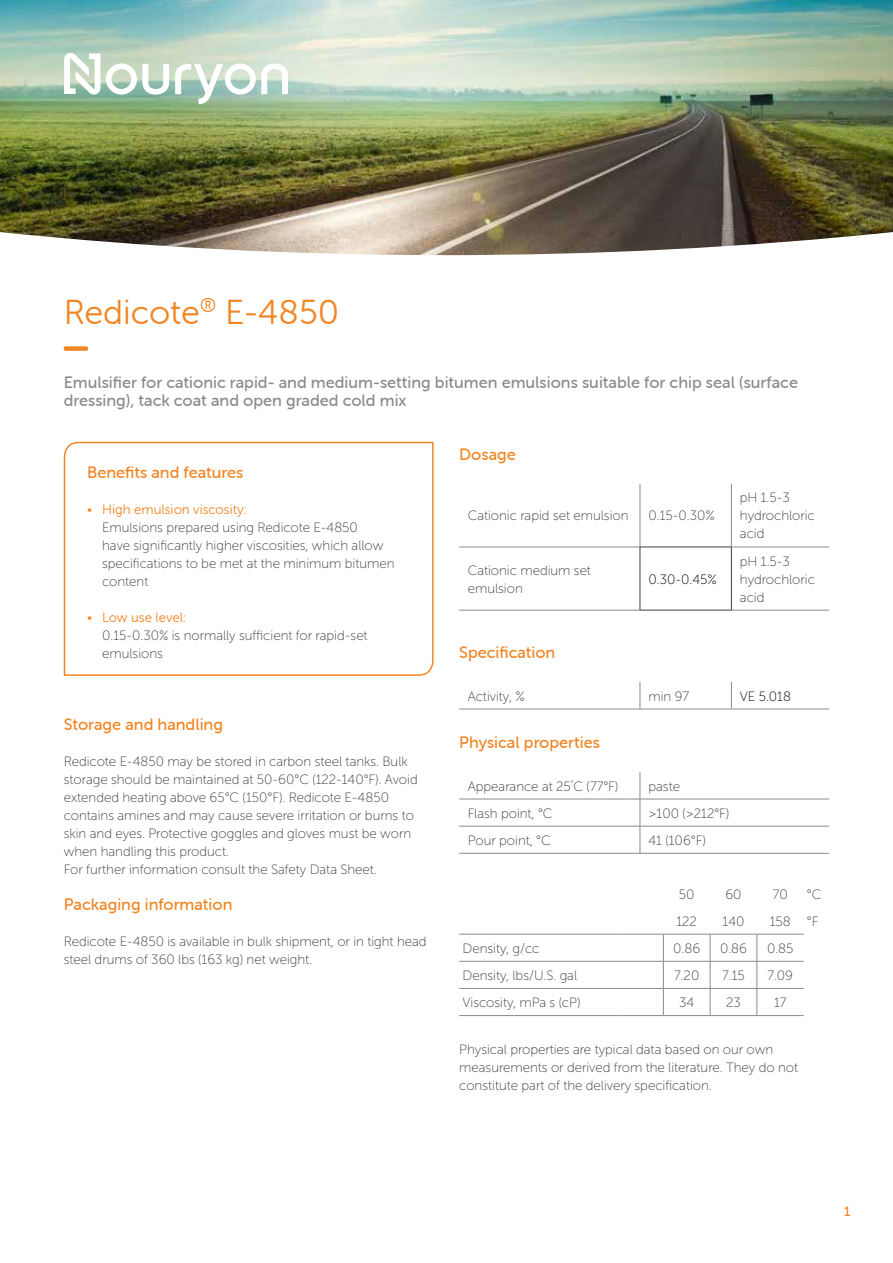
<style>
.page{position:relative;width:893px;height:1263px;background:#fff}
.page>*{position:absolute;margin:0;border:0;box-sizing:border-box;transform-origin:0 0}
.t1{font:34.5px "Museo Sans Rounded 300";color:#f18625}
.t2{font:16.5px/18px "Museo Sans Rounded 500";color:#898c8a}
.t3{font:16.5px "Museo Sans Rounded 500";color:#f18625}
.t4{font:13.5px/18px "Museo Sans Rounded 100";color:#384044}
.t5{font:13.5px "Museo Sans Rounded 300";color:#f18625}
.t6{font:13.5px "Museo Sans Rounded 100";color:#000}
.t7{font:13.5px "Museo Sans Rounded 500";color:#f18625}
.s1{font-family:"Museo Sans Rounded 100"}
</style>
<div class="page">
<div style="left:64px;top:346px;width:24px;height:5px;background:#f18625;border-radius:2px"></div>
<img style="left:0;top:0;width:893px;height:255px">
<svg style="left:64px;top:51px;width:224px;height:53px"></svg>
<svg style="left:63px;top:441px;width:371px;height:235px"></svg>
<hr style="left:640px;top:484px;width:1px;height:63px;background:#898c8a">
<hr style="left:731px;top:484px;width:1px;height:63px;background:#898c8a">
<hr style="left:459px;top:547px;width:181px;height:1px;background:#898c8a">
<hr style="left:732px;top:547px;width:97px;height:1px;background:#898c8a">
<hr style="left:459px;top:610px;width:181px;height:1px;background:#898c8a">
<hr style="left:732px;top:610px;width:97px;height:1px;background:#898c8a">
<hr style="left:640px;top:547px;width:92px;height:1px;background:#384044">
<hr style="left:640px;top:547px;width:1px;height:63px;background:#384044">
<hr style="left:731px;top:547px;width:1px;height:63px;background:#384044">
<hr style="left:640px;top:610px;width:92px;height:1px;background:#384044">
<svg style="left:640px;top:682px;width:1px;height:27px"></svg>
<svg style="left:731px;top:682px;width:1px;height:27px"></svg>
<hr style="left:459px;top:709px;width:181px;height:1px;background:#898c8a">
<hr style="left:640px;top:709px;width:91px;height:1px;background:#898c8a">
<hr style="left:731px;top:709px;width:98px;height:1px;background:#898c8a">
<hr style="left:459px;top:799px;width:181px;height:1px;background:#898c8a">
<hr style="left:640px;top:799px;width:189px;height:1px;background:#898c8a">
<hr style="left:459px;top:826px;width:181px;height:1px;background:#898c8a">
<hr style="left:640px;top:826px;width:189px;height:1px;background:#898c8a">
<svg style="left:640px;top:772px;width:1px;height:81px"></svg>
<hr style="left:459px;top:853px;width:181px;height:1px;background:#898c8a">
<hr style="left:640px;top:853px;width:189px;height:1px;background:#898c8a">
<hr style="left:459px;top:934px;width:158px;height:1px;background:#898c8a">
<hr style="left:617px;top:934px;width:46px;height:1px;background:#898c8a">
<hr style="left:663px;top:934px;width:47px;height:1px;background:#898c8a">
<hr style="left:710px;top:934px;width:47px;height:1px;background:#898c8a">
<hr style="left:757px;top:934px;width:47px;height:1px;background:#898c8a">
<hr style="left:459px;top:961px;width:158px;height:1px;background:#898c8a">
<hr style="left:617px;top:961px;width:46px;height:1px;background:#898c8a">
<hr style="left:663px;top:961px;width:47px;height:1px;background:#898c8a">
<hr style="left:710px;top:961px;width:47px;height:1px;background:#898c8a">
<hr style="left:757px;top:961px;width:47px;height:1px;background:#898c8a">
<hr style="left:459px;top:988px;width:158px;height:1px;background:#898c8a">
<hr style="left:617px;top:988px;width:46px;height:1px;background:#898c8a">
<hr style="left:663px;top:988px;width:47px;height:1px;background:#898c8a">
<svg style="left:663px;top:934px;width:1px;height:81px"></svg>
<hr style="left:710px;top:988px;width:47px;height:1px;background:#898c8a">
<svg style="left:710px;top:934px;width:1px;height:81px"></svg>
<hr style="left:757px;top:988px;width:47px;height:1px;background:#898c8a">
<svg style="left:757px;top:934px;width:1px;height:81px"></svg>
<hr style="left:459px;top:1015px;width:158px;height:1px;background:#898c8a">
<hr style="left:617px;top:1015px;width:46px;height:1px;background:#898c8a">
<hr style="left:663px;top:1015px;width:47px;height:1px;background:#898c8a">
<hr style="left:710px;top:1015px;width:47px;height:1px;background:#898c8a">
<hr style="left:757px;top:1015px;width:47px;height:1px;background:#898c8a">
<h1 class="t1" style="left:64px;top:293px;width:277px">Redicote<sup>®</sup> E-4850</h1>
<p class="t2" style="left:64px;top:373px;width:736px">Emulsifier for cationic rapid- and medium-setting bitumen emulsions suitable for chip seal (surface dressing), tack coat and open graded cold mix</p>
<p class="t3" style="left:459px;top:445px;width:58px">Dosage</p>
<p class="t3" style="left:87px;top:463px;width:158px">Benefits and features</p>
<p class="t5" style="left:87px;top:502px;width:161px"><span class="s1">•</span> High emulsion viscosity:</p>
<p class="t4" style="left:102px;top:518px;width:294px">Emulsions prepared using Redicote E-4850<br>have significantly higher viscosities, which allow specifications to be met at the minimum bitumen content</p>
<p class="t5" style="left:87px;top:610px;width:100px"><span class="s1">•</span> Low use level:</p>
<p class="t4" style="left:102px;top:626px;width:267px">0.15-0.30% is normally sufficient for rapid-set emulsions</p>
<p class="t3" style="left:64px;top:715px;width:161px">Storage and handling</p>
<p class="t4" style="left:64px;top:752px;width:355px">Redicote E-4850 may be stored in carbon steel tanks. Bulk storage should be maintained at 50-60°C (122-140°F). Avoid extended heating above 65°C (150°F). Redicote E-4850 contains amines and may cause severe irritation or burns to skin and eyes. Protective goggles and gloves must be worn when handling this product.<br>For further information consult the Safety Data Sheet.</p>
<p class="t3" style="left:64px;top:895px;width:170px">Packaging information</p>
<p class="t4" style="left:64px;top:932px;width:364px">Redicote E-4850 is available in bulk shipment, or in tight head steel drums of 360 lbs (163 kg) net weight.</p>
<p class="t4" style="left:468px;top:507px;width:162px">Cationic rapid set emulsion</p>
<p class="t4" style="left:648px;top:507px;width:68px">0.15-0.30%</p>
<p class="t4" style="left:468px;top:561px;width:125px">Cationic medium set emulsion</p>
<p class="t6" style="left:648px;top:572px;width:70px">0.30-0.45%</p>
<p class="t4" style="left:740px;top:489px;width:76px">pH 1.5-3 hydrochloric acid</p>
<p class="t4" style="left:740px;top:552px;width:76px">pH 1.5-3 hydrochloric acid</p>
<p class="t3" style="left:459px;top:643px;width:98px">Specification</p>
<p class="t4" style="left:468px;top:687px;width:58px">Activity, %</p>
<p class="t4" style="left:648px;top:687px;width:42px">min 97</p>
<p class="t6" style="left:740px;top:689px;width:53px">VE 5.018</p>
<p class="t3" style="left:459px;top:733px;width:142px">Physical properties</p>
<p class="t4" style="left:468px;top:777px;width:152px">Appearance at 25<sup>°</sup>C (77°F)</p>
<p class="t4" style="left:648px;top:777px;width:33px">paste</p>
<p class="t4" style="left:468px;top:804px;width:86px">Flash point, °C</p>
<p class="t4" style="left:648px;top:804px;width:82px">&gt;100 (&gt;212°F)</p>
<p class="t4" style="left:468px;top:831px;width:84px">Pour point, °C</p>
<p class="t4" style="left:648px;top:831px;width:59px">41 (106°F)</p>
<p class="t4" style="left:679px;top:885px;width:17px">50</p>
<p class="t4" style="left:725px;top:885px;width:18px">60</p>
<p class="t4" style="left:773px;top:885px;width:16px">70</p>
<p class="t4" style="left:807px;top:885px;width:16px">°C</p>
<p class="t4" style="left:676px;top:912px;width:22px">122</p>
<p class="t4" style="left:723px;top:912px;width:23px">140</p>
<p class="t4" style="left:770px;top:912px;width:50px">158 °F</p>
<p class="t4" style="left:462px;top:939px;width:78px">Density, g/cc</p>
<p class="t4" style="left:673px;top:939px;width:28px">0.86</p>
<p class="t4" style="left:720px;top:939px;width:28px">0.86</p>
<p class="t4" style="left:767px;top:939px;width:28px">0.85</p>
<p class="t4" style="left:462px;top:966px;width:116px">Density, lbs/U.S. gal</p>
<p class="t4" style="left:674px;top:966px;width:27px">7.20</p>
<p class="t4" style="left:722px;top:966px;width:24px">7.15</p>
<p class="t4" style="left:767px;top:966px;width:27px">7.09</p>
<p class="t4" style="left:462px;top:993px;width:119px">Viscosity, mPa s (cP)</p>
<p class="t4" style="left:679px;top:993px;width:17px">34</p>
<p class="t4" style="left:726px;top:993px;width:16px">23</p>
<p class="t4" style="left:774px;top:993px;width:14px">17</p>
<p class="t4" style="left:459px;top:1040px;width:340px">Physical properties are typical data based on our own measurements or derived from the literature. They do not constitute part of the delivery specification.</p>
<p class="t7" style="left:844px;top:1204px;width:8px">1</p>
</div>
